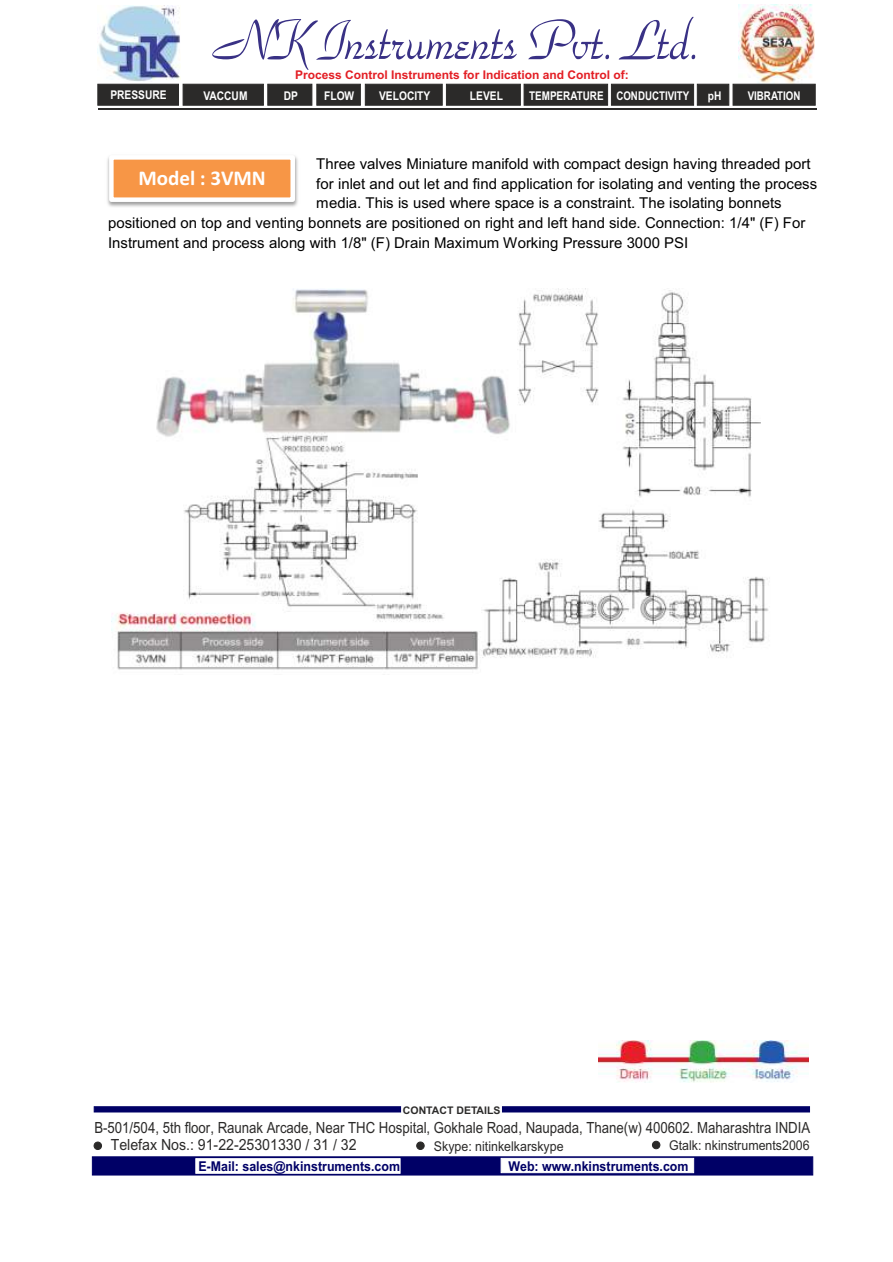
<style>
.page{position:relative;width:893px;height:1262px;background:#fff}
.page>*{position:absolute;margin:0;border:0;box-sizing:border-box;transform-origin:0 0}
.t1{font:59.4px "Park Avenue BT";color:#393185;scale:.85 1}
.t2{font:700 21px "Calibri";color:#fff}
.t3{font:15.3px/17px "Arial Unicode MS";color:#2b2a29;scale:.86 1}
.t4{font:15px "Arial";color:#000}
.t5{font:700 13.5px "Arial";color:#006;scale:.92 1}
.t6{font:13.5px "Arial";color:#2b2a29;scale:.92 1}
.t7{font:700 12px "Arial";color:#e31e24}
.t8{font:700 12px "Arial";color:#fefefe;scale:.85 1}
.t9{font:700 12px "Arial";color:#fefefe;scale:.82 1}
.t10{font:700 12px "Arial";color:#fefefe;scale:.81 1}
.t11{font:700 10.5px "Arial";color:#2b2a29}
</style>
<div class="page">
<img style="left:107px;top:156px;width:191px;height:51px">
<div style="left:111px;top:157px;width:182px;height:43px;background:#f79646"></div>
<div style="left:109px;top:155px;width:186px;height:47px;border:4px solid #fff"></div>
<img style="left:111px;top:288px;width:658px;height:382px">
<img style="left:598px;top:1040px;width:210px;height:42px">
<img style="left:98px;top:6px;width:82px;height:75px">
<img style="left:738px;top:4px;width:76px;height:79px">
<hr style="left:98px;top:108px;width:719px;height:2px;background:#2b2a29">
<svg style="left:97px;top:83px;width:719px;height:23px;background:#3c3b3a"></svg>
<div style="left:94px;top:1141px;width:8px;height:8px;background:#2b2a29;border:1px solid #2b2a29;border-radius:50%"></div>
<div style="left:416px;top:1141px;width:8px;height:8px;background:#2b2a29;border:1px solid #2b2a29;border-radius:50%"></div>
<div style="left:652px;top:1140px;width:8px;height:9px;background:#2b2a29;border:1px solid #2b2a29;border-radius:50%"></div>
<svg style="left:94px;top:1106px;width:715px;height:7px;background:#393988"></svg>
<svg style="left:92px;top:1156px;width:721px;height:19px"></svg>
<h1 class="t1" style="left:215px;top:14px;width:573px">NK Instruments Pvt. Ltd.</h1>
<p class="t7" style="left:295px;top:70px;width:335px">Process Control Instruments for Indication and Control of:</p>
<p class="t8" style="left:110px;top:91px;width:68px">PRESSURE</p>
<p class="t8" style="left:203px;top:91px;width:53px">VACCUM</p>
<p class="t8" style="left:284px;top:91px;width:18px">DP</p>
<p class="t8" style="left:324px;top:91px;width:37px">FLOW</p>
<p class="t8" style="left:379px;top:91px;width:62px">VELOCITY</p>
<p class="t8" style="left:470px;top:91px;width:40px">LEVEL</p>
<p class="t9" style="left:529px;top:91px;width:197px">TEMPERATURE CONDUCTIVITY</p>
<p class="t8" style="left:708px;top:91px;width:18px">pH</p>
<p class="t10" style="left:747px;top:91px;width:67px">VIBRATION</p>
<p class="t4" style="left:316px;top:158px;width:496px">Three valves Miniature manifold with compact design having threaded port</p>
<p class="t4" style="left:316px;top:178px;width:502px">for inlet and out let and find application for isolating and venting the process</p>
<p class="t4" style="left:316px;top:197px;width:467px">media. This is used where space is a constraint. The isolating bonnets</p>
<p class="t4" style="left:108px;top:217px;width:698px">positioned on top and venting bonnets are positioned on right and left hand side. Connection: 1/4" (F) For</p>
<p class="t4" style="left:108px;top:237px;width:581px">Instrument and process along with 1/8" (F) Drain Maximum Working Pressure 3000 PSI</p>
<h2 class="t2" style="left:138px;top:169px;width:129px">Model : 3VMN</h2>
<p class="t11" style="left:403px;top:1106px;width:99px">CONTACT DETAILS</p>
<p class="t6" style="left:434px;top:1140px;width:142px">Skype: nitinkelkarskype</p>
<p class="t6" style="left:669px;top:1140px;width:154px">Gtalk: nkinstruments2006</p>
<p class="t3" style="left:111px;top:1120px;width:814px;text-indent:-16px">B-501/504, 5th floor, Raunak Arcade, Near THC Hospital, Gokhale Road, Naupada, Thane(w) 400602. Maharashtra INDIA<br>Telefax Nos.: 91-22-25301330 / 31 / 32</p>
<p class="t5" style="left:198px;top:1161px;width:221px">E-Mail: sales@nkinstruments.com</p>
<p class="t5" style="left:508px;top:1160px;width:197px">Web: www.nkinstruments.com</p>
</div>
